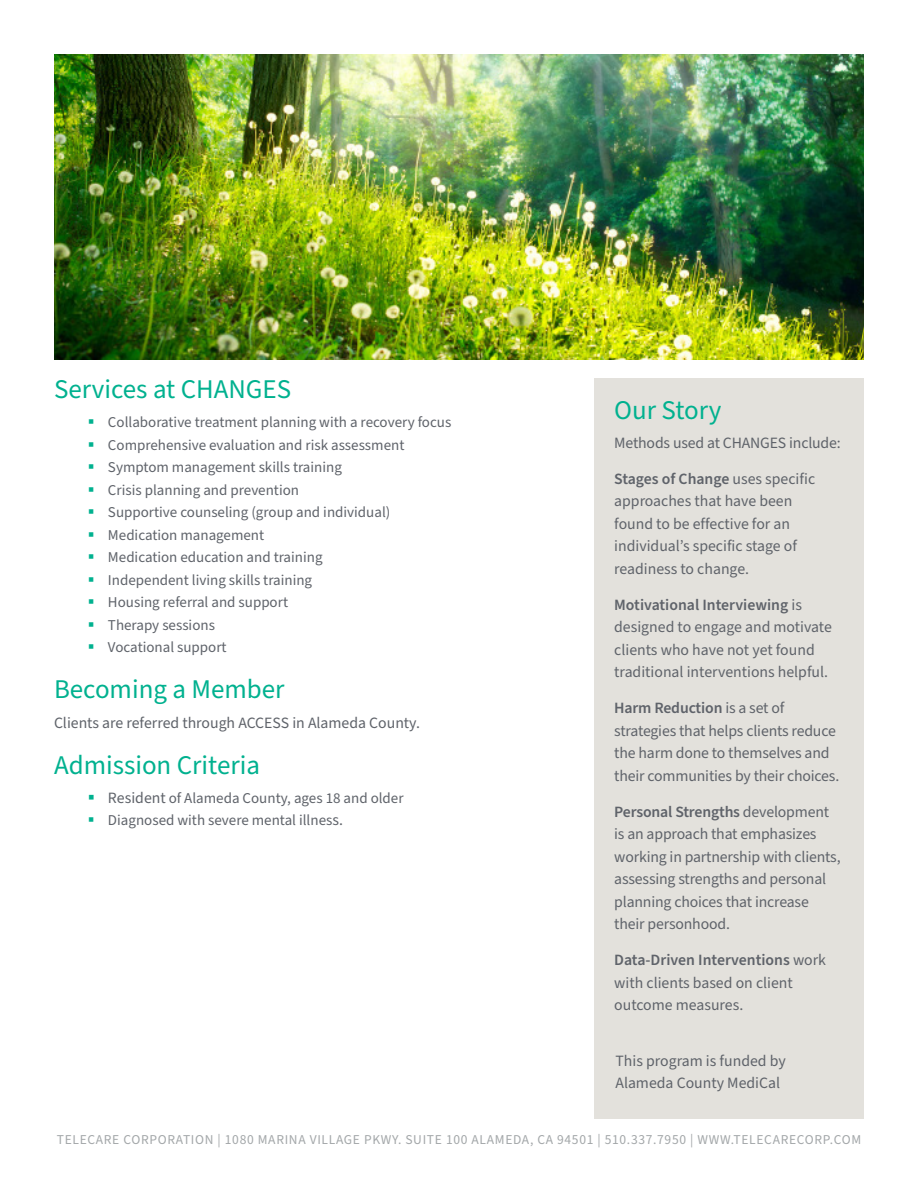
<style>
.page{position:relative;width:918px;height:1188px;background:#fff}
.page>*{position:absolute;margin:0;border:0;box-sizing:border-box;transform-origin:0 0}
.t1{font:27px "Source Sans Pro";color:#00b18f}
.t2{font:15.75px/22.5px "Source Sans Pro";letter-spacing:-.01em;color:#5f636a}
.t3{font:15px/22.5px "Source Sans Pro";color:#5f636a}
.t4{font:13.5px "Source Sans Pro";letter-spacing:.05em;color:#a3a7a9}
.s1{font-size:15.75px}
.s2{font-weight:600}
</style>
<div class="page">
<div style="left:594px;top:378px;width:270px;height:741px;background:#e3e1dc"></div>
<img style="left:54px;top:54px;width:810px;height:306px">
<h1 class="t1" style="left:54px;top:371px;width:239px">Services at CHANGES</h1>
<p class="t3" style="left:108px;top:412px;width:345px">Collaborative treatment planning with a recovery focus Comprehensive evaluation and risk assessment Symptom management skills training<br>Crisis planning and prevention<br>Supportive counseling (group and individual)<br>Medication management<br>Medication education and training<br>Independent living skills training<br>Housing referral and support<br>Therapy sessions<br>Vocational support</p>
<h1 class="t1" style="left:54px;top:671px;width:232px">Becoming a Member</h1>
<p class="t2" style="left:54px;top:712px;width:368px">Clients are referred through ACCESS in Alameda County.</p>
<h1 class="t1" style="left:54px;top:747px;width:208px">Admission Criteria</h1>
<p class="t3" style="left:108px;top:787px;width:297px"><span class="s1">Resident</span> of Alameda County, ages 18 and older<br>Diagnosed with severe mental illnes<span class="s1">s.</span></p>
<h1 class="t1" style="left:614px;top:392px;width:109px">Our Story</h1>
<p class="t2" style="left:614px;top:432px;width:228px">Methods used at CHANGES include:</p>
<p class="t2" style="left:614px;top:468px;width:202px"><span class="s2">Stages of Change</span> uses specific approaches that have been found to be effective for an individual’s specific stage of readiness to change.</p>
<p class="t2" style="left:614px;top:594px;width:219px"><span class="s2">Motivational Interviewing</span> is designed to engage and motivate clients who have not yet found traditional interventions helpful.</p>
<p class="t2" style="left:614px;top:697px;width:227px"><span class="s2">Harm Reduction</span> is a set of strategies that helps clients reduce the harm done to themselves and their communities by their choices.</p>
<p class="t2" style="left:614px;top:801px;width:228px"><span class="s2">Personal Strengths</span> development is an approach that emphasizes working in partnership with clients, assessing strengths and personal planning choices that increase their personhood.</p>
<p class="t2" style="left:614px;top:949px;width:213px"><span class="s2">Data-Driven Interventions</span> work with clients based on client outcome measures.</p>
<p class="t2" style="left:615px;top:1050px;width:172px">This program is funded by<br>Alameda County MediCal</p>
<p class="t4" style="left:57px;top:1131px;width:806px">TELECARE CORPORATION | 1080 MARINA VILLAGE PKWY. SUITE 100 ALAMEDA, CA 94501 | 510.337.7950 | WWW.TELECARECORP.COM</p>
</div>
